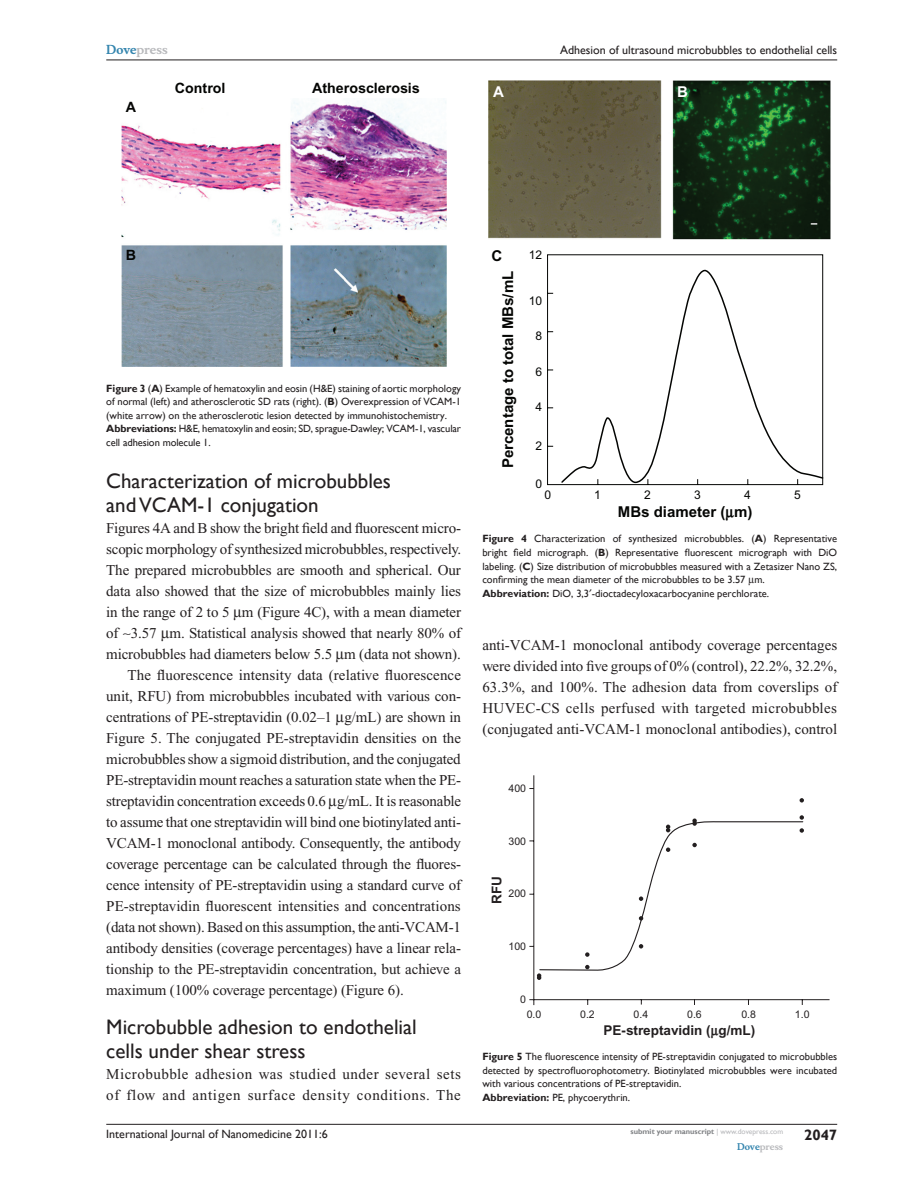
<style>
.page{position:relative;width:918px;height:1188px;background:#fff}
.page>*{position:absolute;margin:0;border:0;box-sizing:border-box;transform-origin:0 0}
.t1{font:21px/24px "Gill Sans";color:#231f20}
.t2{font:15px/21px "Times New Roman";letter-spacing:-.01em;color:#231f20;text-align:justify}
.t3{font:15px/21px "Times New Roman";letter-spacing:.035em;color:#231f20}
.t4{font:15px "Times New Roman";letter-spacing:.01em;color:#231f20}
.t5{font:700 15px "Arial";color:#040503}
.t6{font:700 15px "Gill Sans";color:#231f20}
.t7{font:700 15px "Arial";color:#fff}
.t8{font:700 14.25px "Arial";color:#040503}
.t9{font:700 13.5px "Arial";color:#231f20}
.t10{font:12px "Gill Sans";color:#231f20}
.t11{font:12px "Arial";color:#040503}
.t12{font:700 12px "Musee";color:#b8b9bc}
.t13{font:10.5px/13.5px "Gill Sans";color:#231f20}
.t14{font:10.5px "Arial";color:#231f20}
.t15{font:700 9px "Musee";color:#b8b9bc}
.t16{font:700 7.5px "Gill Sans";color:#808285}
.s1{color:#3485ae}
.s2{font-weight:700}
.s3{font-weight:400;color:#b8b9bc}
</style>
<div class="page">
<img style="left:121px;top:99px;width:325px;height:268px">
<img style="left:489px;top:81px;width:342px;height:158px">
<svg style="left:547px;top:254px;width:276px;height:231px"></svg>
<svg style="left:561px;top:269px;width:263px;height:215px"></svg>
<hr style="left:533px;top:775px;width:1px;height:230px;background:#231f20">
<hr style="left:529px;top:999px;width:301px;height:1px;background:#231f20">
<svg style="left:800px;top:798px;width:4px;height:5px"></svg>
<svg style="left:529px;top:815px;width:275px;height:165px"></svg>
<hr style="left:106px;top:1124px;width:731px;height:1px;background:#231f20">
<hr style="left:106px;top:60px;width:731px;height:1px;background:#231f20">
<p class="t12" style="left:106px;top:43px;width:63px"><span class="s1">Dove</span>press</p>
<p class="t8" style="left:126px;top:99px;width:12px">A</p>
<p class="t8" style="left:175px;top:80px;width:52px">Control</p>
<p class="t8" style="left:312px;top:80px;width:109px">Atherosclerosis</p>
<p class="t7" style="left:493px;top:83px;width:12px">A</p>
<p class="t10" style="left:560px;top:43px;width:279px">Adhesion of ultrasound microbubbles to endothelial cells</p>
<p class="t7" style="left:677px;top:83px;width:12px">B</p>
<p class="t8" style="left:126px;top:246px;width:12px">B</p>
<p class="t13" style="left:106px;top:382px;width:356px"><span class="s2">Figure 3</span> (<span class="s2">A</span>) Example of hematoxylin and eosin (H&amp;E) staining of aortic morphology of normal (left) and atherosclerotic SD rats (right). (<span class="s2">B</span>) Overexpression of VCAM-1 (white arrow) on the atherosclerotic lesion detected by immunohistochemistry.<br><span class="s2">Abbreviations:</span> H&amp;E, hematoxylin and eosin; SD, sprague-Dawley; VCAM-1, vascular cell adhesion molecule 1.</p>
<h1 class="t1" style="left:106px;top:469px;width:286px">Characterization of microbubbles and VCAM-1 conjugation</h1>
<p class="t2" style="left:106px;top:517px;width:356px">Figures 4A and B show the bright field and fluorescent micro-</p>
<p class="t2" style="left:106px;top:538px;width:357px">scopic morphology of synthesized microbubbles, respectively.</p>
<p class="t2" style="left:106px;top:559px;width:356px">The prepared microbubbles are smooth and spherical. Our</p>
<p class="t2" style="left:106px;top:580px;width:356px">data also showed that the size of microbubbles mainly lies</p>
<p class="t2" style="left:106px;top:601px;width:356px">in the range of 2 to 5 m (Figure 4C), with a mean diameter</p>
<p class="t2" style="left:106px;top:622px;width:356px">of ∼3.57 m. Statistical analysis showed that nearly 80% of</p>
<p class="t2" style="left:106px;top:643px;width:356px">microbubbles had diameters below 5.5 m (data not shown).</p>
<p class="t4" style="left:128px;top:667px;width:335px">The fluorescence intensity data (relative fluorescence</p>
<p class="t2" style="left:106px;top:685px;width:356px">unit, RFU) from microbubbles incubated with various con-</p>
<p class="t2" style="left:106px;top:706px;width:356px">centrations of PE-streptavidin (0.02–1 g/mL) are shown in</p>
<p class="t2" style="left:106px;top:727px;width:356px">Figure 5. The conjugated PE-streptavidin densities on the</p>
<p class="t2" style="left:106px;top:748px;width:356px">microbubbles show a sigmoid distribution, and the conjugated</p>
<p class="t2" style="left:106px;top:769px;width:356px">PE-streptavidin mount reaches a saturation state when the PE-</p>
<p class="t2" style="left:106px;top:790px;width:356px">streptavidin concentration exceeds 0.6 g/mL. It is reasonable</p>
<p class="t2" style="left:106px;top:811px;width:356px">to assume that one streptavidin will bind one biotinylated anti-</p>
<p class="t2" style="left:106px;top:832px;width:356px">VCAM-1 monoclonal antibody. Consequently, the antibody</p>
<p class="t2" style="left:106px;top:853px;width:356px">coverage percentage can be calculated through the fluores-</p>
<p class="t2" style="left:106px;top:874px;width:356px">cence intensity of PE-streptavidin using a standard curve of</p>
<p class="t2" style="left:106px;top:895px;width:356px">PE-streptavidin fluorescent intensities and concentrations</p>
<p class="t2" style="left:106px;top:916px;width:356px">(data not shown). Based on this assumption, the anti-VCAM-1</p>
<p class="t2" style="left:106px;top:937px;width:356px">antibody densities (coverage percentages) have a linear rela-</p>
<p class="t2" style="left:106px;top:958px;width:356px">tionship to the PE-streptavidin concentration, but achieve a</p>
<p class="t2" style="left:106px;top:979px;width:299px">maximum (100% coverage percentage) (Figure 6).</p>
<h1 class="t1" style="left:106px;top:1015px;width:312px">Microbubble adhesion to endothelial cells under shear stress</h1>
<p class="t3" style="left:106px;top:1063px;width:356px">Microbubble adhesion was studied under several sets of flow and antigen surface density conditions. The</p>
<p class="t10" style="left:106px;top:1127px;width:223px">International Journal of Nanomedicine 2011:6</p>
<p class="t5" style="left:492px;top:247px;width:12px">C</p>
<p class="t5" style="left:499px;top:468px;width:199px;rotate:-90deg">Percentage to total MBs/mL</p>
<p class="t11" style="left:529px;top:248px;width:15px">12</p>
<p class="t11" style="left:529px;top:294px;width:15px">10</p>
<p class="t11" style="left:535px;top:329px;width:8px">8</p>
<p class="t11" style="left:535px;top:364px;width:8px">6</p>
<p class="t11" style="left:535px;top:400px;width:8px">4</p>
<p class="t11" style="left:535px;top:439px;width:8px">2</p>
<p class="t11" style="left:535px;top:477px;width:8px">0</p>
<p class="t11" style="left:544px;top:488px;width:8px">0</p>
<p class="t11" style="left:594px;top:488px;width:8px">1</p>
<p class="t11" style="left:644px;top:488px;width:8px">2</p>
<p class="t11" style="left:694px;top:488px;width:8px">3</p>
<p class="t5" style="left:618px;top:503px;width:136px">MBs diameter ( m)</p>
<p class="t11" style="left:744px;top:488px;width:8px">4</p>
<p class="t11" style="left:794px;top:488px;width:8px">5</p>
<p class="t13" style="left:482px;top:532px;width:356px"><span class="s2">Figure 4</span> Characterization of synthesized microbubbles. (<span class="s2">A</span>) Representative bright field micrograph. (<span class="s2">B</span>) Representative fluorescent micrograph with DiO labeling. (<span class="s2">C</span>) Size distribution of microbubbles measured with a Zetasizer Nano ZS, confirming the mean diameter of the microbubbles to be 3.57 m.<br><span class="s2">Abbreviation:</span> DiO, 3,3 -dioctadecyloxacarbocyanine perchlorate.</p>
<p class="t2" style="left:482px;top:634px;width:357px">anti-VCAM-1 monoclonal antibody coverage percentages were divided into five groups of 0% (control), 22.2%, 32.2%, 63.3%, and 100%. The adhesion data from coverslips of HUVEC-CS cells perfused with targeted microbubbles (conjugated anti-VCAM-1 monoclonal antibodies), control</p>
<p class="t14" style="left:509px;top:782px;width:19px">400</p>
<p class="t14" style="left:509px;top:835px;width:19px">300</p>
<p class="t9" style="left:489px;top:904px;width:29px;rotate:-90deg">RFU</p>
<p class="t14" style="left:509px;top:888px;width:19px">200</p>
<p class="t14" style="left:509px;top:941px;width:19px">100</p>
<p class="t14" style="left:520px;top:993px;width:7px">0</p>
<p class="t14" style="left:741px;top:1008px;width:16px">0.8</p>
<p class="t14" style="left:795px;top:1008px;width:16px">1.0</p>
<p class="t14" style="left:527px;top:1008px;width:16px">0.0</p>
<p class="t14" style="left:580px;top:1008px;width:16px">0.2</p>
<p class="t14" style="left:634px;top:1008px;width:16px">0.4</p>
<p class="t14" style="left:687px;top:1008px;width:16px">0.6</p>
<p class="t9" style="left:604px;top:1022px;width:153px">PE-streptavidin ( g/mL)</p>
<p class="t13" style="left:482px;top:1050px;width:356px"><span class="s2">Figure 5</span> The fluorescence intensity of PE-streptavidin conjugated to microbubbles detected by spectrofluorophotometry. Biotinylated microbubbles were incubated with various concentrations of PE-streptavidin.<br><span class="s2">Abbreviation:</span> PE, phycoerythrin.</p>
<p class="t16" style="left:631px;top:1127px;width:154px">submit your manuscript <span class="s3">| www.dovepress.com</span></p>
<p class="t15" style="left:737px;top:1141px;width:48px"><span class="s1">Dove</span>press</p>
<p class="t6" style="left:804px;top:1126px;width:35px">2047</p>
</div>
